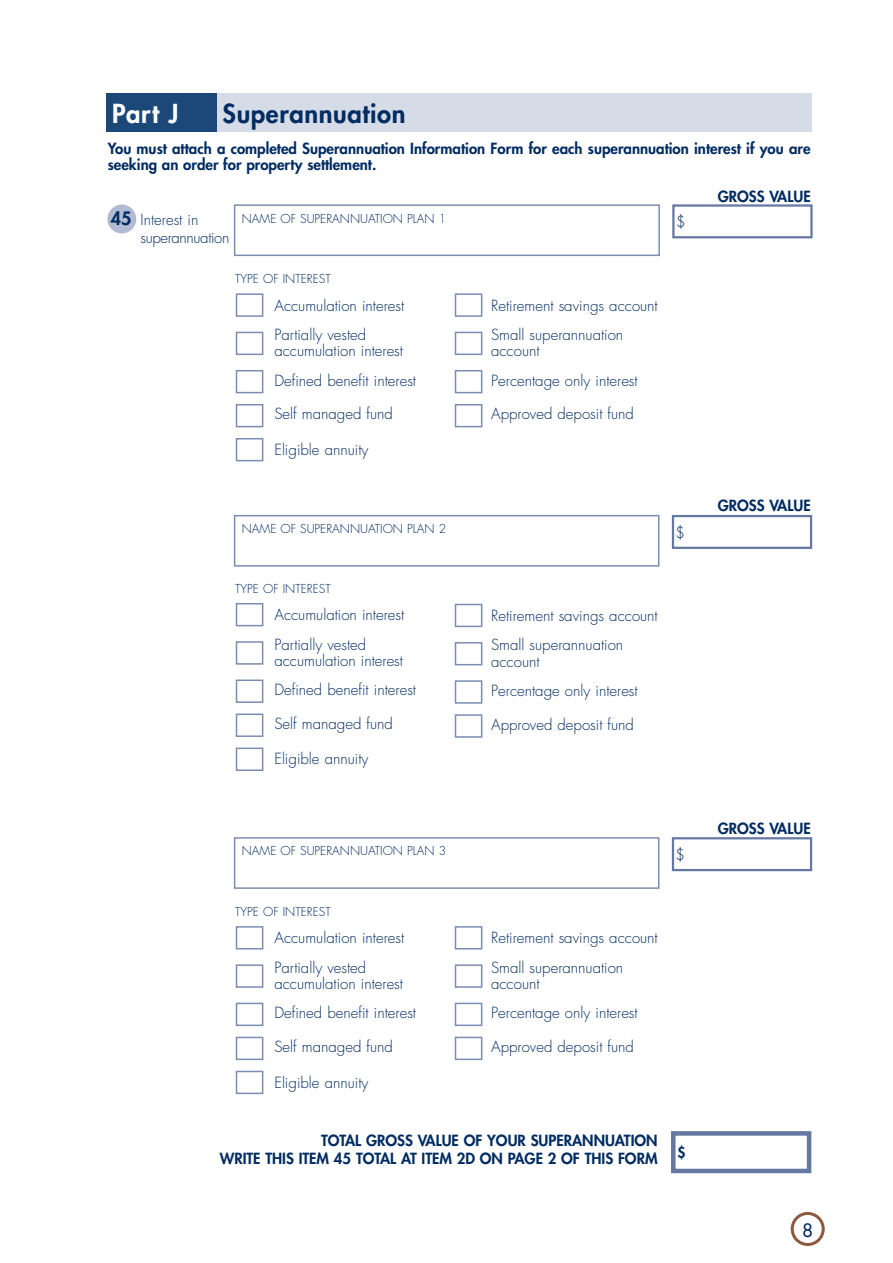
<style>
.page{position:relative;width:893px;height:1263px;background:#fff}
.page>*{position:absolute;margin:0;border:0;box-sizing:border-box;transform-origin:0 0}
.t1{font:800 25.5px "Futura";letter-spacing:.025em;color:#002c62}
.t2{font:800 25.5px "Futura";color:#fff}
.t3{font:800 18px "Futura";color:#002c62}
.t4{font:18px "Futura";color:#002c62}
.t5{font:300 15px/29.2px "Futura";color:#002c62}
.t6{font:800 15px/18px "Futura";color:#002c62;text-align:right}
.t7{font:300 15px/18px "Futura";letter-spacing:-.025em;color:#002c62}
.t8{font:300 12px "Futura";color:#002c62}
</style>
<div class="page">
<div style="left:791px;top:1212px;width:34px;height:34px;border:3px solid #8d5a3d;border-radius:50%"></div>
<div style="left:213px;top:94px;width:599px;height:38px;background:#d6dbe8"></div>
<div style="left:106px;top:94px;width:111px;height:38px;background:#1c4779"></div>
<div style="left:672px;top:204px;width:141px;height:34px;border:2px solid #6578a2"></div>
<div style="left:107px;top:205px;width:29px;height:28px;background:#b3bbd3;border-radius:50%"></div>
<div style="left:234px;top:204px;width:426px;height:52px;border:2px solid #7c8db3"></div>
<div style="left:671px;top:1131px;width:140px;height:42px;border:4px solid #6578a2"></div>
<div style="left:672px;top:515px;width:140px;height:34px;border:2px solid #6578a2"></div>
<div style="left:234px;top:515px;width:425px;height:52px;border:2px solid #7c8db3"></div>
<div style="left:672px;top:837px;width:140px;height:34px;border:2px solid #6578a2"></div>
<div style="left:234px;top:837px;width:425px;height:52px;border:2px solid #7c8db3"></div>
<div style="left:236px;top:293px;width:27px;height:24px;border:2px solid #7c8db3"></div>
<div style="left:236px;top:332px;width:27px;height:23px;border:2px solid #7c8db3"></div>
<div style="left:236px;top:370px;width:27px;height:23px;border:2px solid #7c8db3"></div>
<div style="left:236px;top:404px;width:27px;height:23px;border:2px solid #7c8db3"></div>
<div style="left:455px;top:293px;width:27px;height:24px;border:2px solid #7c8db3"></div>
<div style="left:455px;top:332px;width:27px;height:23px;border:2px solid #7c8db3"></div>
<div style="left:455px;top:370px;width:27px;height:23px;border:2px solid #7c8db3"></div>
<div style="left:455px;top:404px;width:27px;height:23px;border:2px solid #7c8db3"></div>
<div style="left:455px;top:604px;width:27px;height:23px;border:2px solid #7c8db3"></div>
<div style="left:455px;top:642px;width:27px;height:23px;border:2px solid #7c8db3"></div>
<div style="left:455px;top:680px;width:27px;height:24px;border:2px solid #7c8db3"></div>
<div style="left:455px;top:714px;width:27px;height:24px;border:2px solid #7c8db3"></div>
<div style="left:455px;top:926px;width:27px;height:23px;border:2px solid #7c8db3"></div>
<div style="left:455px;top:964px;width:27px;height:24px;border:2px solid #7c8db3"></div>
<div style="left:455px;top:1003px;width:27px;height:23px;border:2px solid #7c8db3"></div>
<div style="left:455px;top:1037px;width:27px;height:23px;border:2px solid #7c8db3"></div>
<div style="left:236px;top:438px;width:27px;height:23px;border:2px solid #7c8db3"></div>
<div style="left:236px;top:603px;width:27px;height:23px;border:2px solid #7c8db3"></div>
<div style="left:236px;top:641px;width:27px;height:24px;border:2px solid #7c8db3"></div>
<div style="left:236px;top:679px;width:27px;height:24px;border:2px solid #7c8db3"></div>
<div style="left:236px;top:713px;width:27px;height:24px;border:2px solid #7c8db3"></div>
<div style="left:236px;top:747px;width:27px;height:24px;border:2px solid #7c8db3"></div>
<div style="left:236px;top:926px;width:27px;height:23px;border:2px solid #7c8db3"></div>
<div style="left:236px;top:964px;width:27px;height:24px;border:2px solid #7c8db3"></div>
<div style="left:236px;top:1003px;width:27px;height:23px;border:2px solid #7c8db3"></div>
<div style="left:236px;top:1037px;width:27px;height:23px;border:2px solid #7c8db3"></div>
<div style="left:236px;top:1071px;width:27px;height:23px;border:2px solid #7c8db3"></div>
<h1 class="t2" style="left:112px;top:96px;width:68px">Part J</h1>
<h1 class="t1" style="left:223px;top:96px;width:185px">Superannuation</h1>
<p class="t6" style="left:108px;top:140px;width:704px;line-height:16.5px;text-align:left">You must attach a completed Superannuation Information Form for each superannuation interest if you are seeking an order for property settlement.</p>
<p class="t3" style="left:111px;top:206px;width:22px">45</p>
<p class="t5" style="left:676px;top:207px;width:11px">$</p>
<p class="t7" style="left:141px;top:210px;width:90px">Interest in superannuation</p>
<p class="t8" style="left:242px;top:211px;width:206px">NAME OF SUPERANNUATION PLAN 1</p>
<p class="t8" style="left:235px;top:271px;width:97px">TYPE OF INTEREST</p>
<p class="t5" style="left:274px;top:291px;width:131px">Accumulation interest<br>Partially vested</p>
<p class="t5" style="left:274px;top:337px;width:143px">accumulation interest<br>Defined benefit interest</p>
<p class="t5" style="left:274px;top:399px;width:120px">Self managed fund</p>
<p class="t5" style="left:274px;top:435px;width:95px">Eligible annuity</p>
<p class="t5" style="left:491px;top:291px;width:168px">Retirement savings account<br>Small superannuation</p>
<p class="t5" style="left:491px;top:337px;width:148px">account<br>Percentage only interest</p>
<p class="t5" style="left:491px;top:399px;width:144px">Approved deposit fund</p>
<p class="t8" style="left:242px;top:521px;width:206px">NAME OF SUPERANNUATION PLAN 2</p>
<p class="t5" style="left:676px;top:518px;width:11px">$</p>
<p class="t8" style="left:235px;top:581px;width:97px">TYPE OF INTEREST</p>
<p class="t5" style="left:274px;top:600px;width:131px">Accumulation interest<br>Partially vested</p>
<p class="t5" style="left:274px;top:646px;width:143px">accumulation interest<br>Defined benefit interest</p>
<p class="t5" style="left:274px;top:709px;width:120px">Self managed fund</p>
<p class="t5" style="left:274px;top:744px;width:95px">Eligible annuity</p>
<p class="t5" style="left:491px;top:601px;width:168px">Retirement savings account<br>Small superannuation</p>
<p class="t5" style="left:491px;top:647px;width:148px">account<br>Percentage only interest</p>
<p class="t5" style="left:491px;top:710px;width:144px">Approved deposit fund</p>
<p class="t8" style="left:242px;top:843px;width:206px">NAME OF SUPERANNUATION PLAN 3</p>
<p class="t5" style="left:676px;top:840px;width:11px">$</p>
<p class="t8" style="left:235px;top:903px;width:97px">TYPE OF INTEREST</p>
<p class="t5" style="left:274px;top:923px;width:131px">Accumulation interest<br>Partially vested</p>
<p class="t5" style="left:274px;top:969px;width:143px">accumulation interest<br>Defined benefit interest</p>
<p class="t5" style="left:274px;top:1032px;width:120px">Self managed fund</p>
<p class="t5" style="left:274px;top:1068px;width:95px">Eligible annuity</p>
<p class="t5" style="left:491px;top:923px;width:168px">Retirement savings account<br>Small superannuation</p>
<p class="t5" style="left:491px;top:969px;width:148px">account<br>Percentage only interest</p>
<p class="t5" style="left:491px;top:1032px;width:144px">Approved deposit fund</p>
<p class="t6" style="left:220px;top:1131px;width:439px">TOTAL GROSS VALUE OF YOUR SUPERANNUATION<br>WRITE THIS ITEM 45 TOTAL AT ITEM 2D ON PAGE 2 OF THIS FORM</p>
<p class="t6" style="left:677px;top:1143px;width:10px">$</p>
<p class="t6" style="left:718px;top:187px;width:94px">GROSS VALUE</p>
<p class="t6" style="left:718px;top:496px;width:94px">GROSS VALUE</p>
<p class="t6" style="left:718px;top:819px;width:94px">GROSS VALUE</p>
<p class="t4" style="left:802px;top:1218px;width:12px">8</p>
</div>
